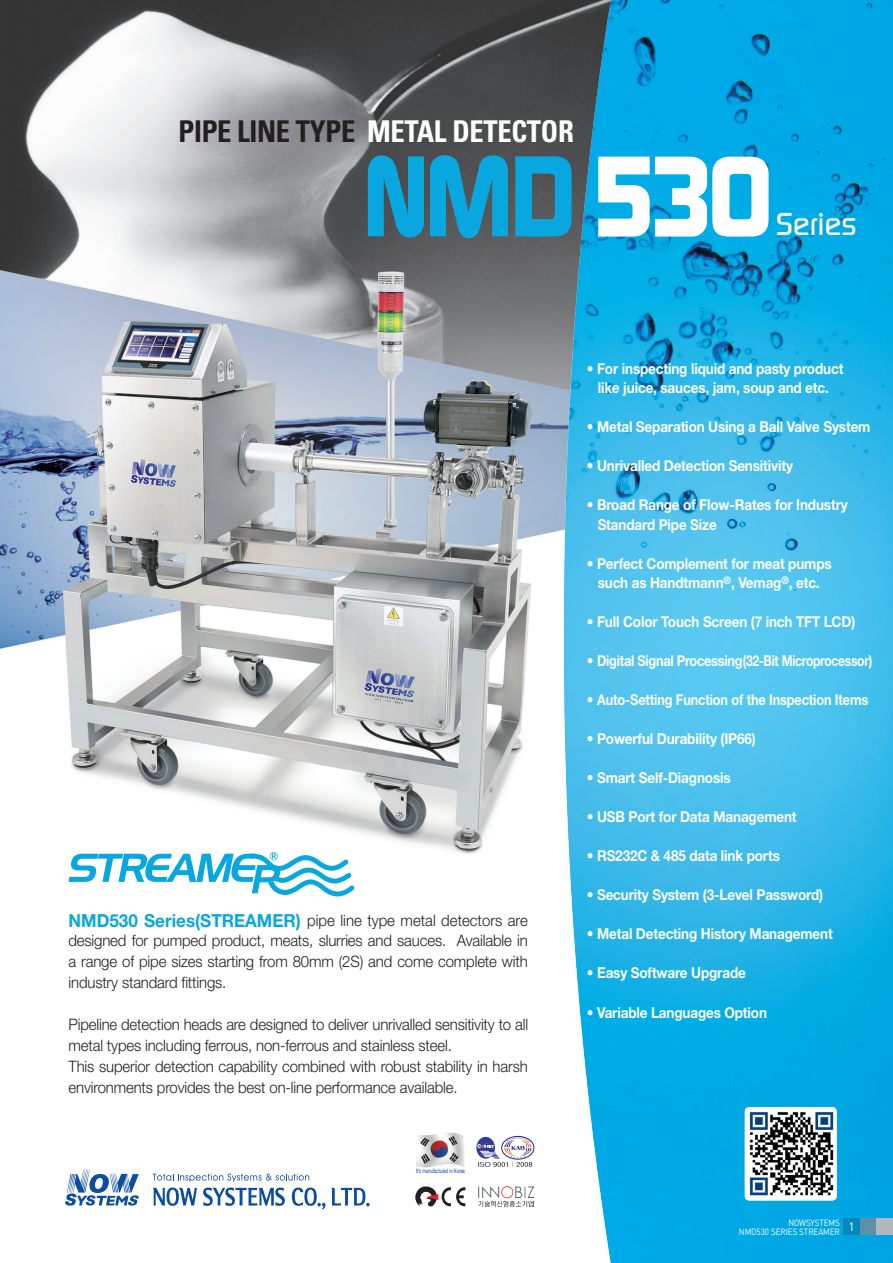
<style>
.page{position:relative;width:893px;height:1263px;background:#fff}
.page>*{position:absolute;margin:0;border:0;box-sizing:border-box;transform-origin:0 0}
.t1{font:500 31.5px "Continuum";color:#fff}
.t2{font:700 condensed 30px "Univers";letter-spacing:-.01em;color:#fff;scale:.95 1}
.t3{font:300 15.75px/20.5px "Helvetica Neue LT Std";letter-spacing:-.01em;color:#231f20;text-align:justify;scale:.95 1}
.t4{font:700 15px/19.5px "Helvetica Neue LT Std";letter-spacing:-.01em;color:#fff;text-align:center;scale:.9 1}
.t5{font:12px "DIN";color:#fff}
.t6{font:9px/9px "DIN";letter-spacing:-.01em;color:#fff;text-align:right;scale:.9 1}
.t7{font:6.15px "Helvetica Neue";letter-spacing:-.01em;color:#0d4da1;scale:.69 1}
.s1{color:#231f20}
.s2{font-weight:700;font-size:18px;color:#08a7e0}
</style>
<div class="page">
<img style="left:0;top:0;width:549px;height:1210px">
<img style="left:549px;top:0;width:344px;height:1263px">
<img style="left:745px;top:1107px;width:92px;height:93px">
<svg style="left:368px;top:155px;width:204px;height:83px;background:#208bb3"></svg>
<svg style="left:598px;top:157px;width:170px;height:80px"></svg>
<svg style="left:63px;top:1145px;width:79px;height:63px"></svg>
<svg style="left:153px;top:1173px;width:172px;height:36px"></svg>
<svg style="left:331px;top:1188px;width:39px;height:18px"></svg>
<div style="left:413px;top:1182px;width:28px;height:30px;background:#fff"></div>
<div style="left:440px;top:1182px;width:28px;height:30px;background:#fff"></div>
<svg style="left:415px;top:1186px;width:50px;height:21px"></svg>
<svg style="left:501px;top:1136px;width:34px;height:24px"></svg>
<div style="left:502px;top:1136px;width:32px;height:23px;border:1px solid #26237b;border-radius:50%"></div>
<svg style="left:475px;top:1136px;width:57px;height:31px"></svg>
<img style="left:416px;top:1132px;width:48px;height:36px">
<img style="left:479px;top:1186px;width:54px;height:21px">
<svg style="left:68px;top:851px;width:286px;height:45px"></svg>
<div style="left:843px;top:1218px;width:17px;height:17px;background:#0089b9"></div>
<div style="left:860px;top:1218px;width:16px;height:17px;background:#5d91a7"></div>
<div style="left:876px;top:1218px;width:17px;height:17px;background:#b1b9bf"></div>
<h2 class="t2" style="left:178px;top:113px;width:418px"><span class="s1">PIPE LINE TYPE</span> METAL DETECTOR</h2>
<h1 class="t1" style="left:776px;top:203px;width:82px">Series</h1>
<p class="t3" style="left:68px;top:910px;width:485px"><span class="s2">NMD530 Series(STREAMER)</span> pipe line type metal detectors are designed for pumped product, meats, slurries and sauces. Available in a range of pipe sizes starting from 80mm (2S) and come complete with industry standard fittings.</p>
<p class="t3" style="left:68px;top:1013px;width:485px;line-height:21px;text-align:left">Pipeline detection heads are designed to deliver unrivalled sensitivity to all metal types including ferrous, non-ferrous and stainless steel.<br>This superior detection capability combined with robust stability in harsh environments provides the best on-line performance available.</p>
<p class="t7" style="left:416px;top:1166px;width:72px">It’s manufactured in Korea</p>
<p class="t4" style="left:587px;top:358px;width:287px">• For inspecting liquid and pasty product like juice, sauces, jam, soup and etc.</p>
<p class="t4" style="left:587px;top:417px;width:317px">• Metal Separation Using a Ball Valve System</p>
<p class="t4" style="left:587px;top:456px;width:231px">• Unrivalled Detection Sensitivity</p>
<p class="t4" style="left:598px;top:495px;width:279px;text-align:left;text-indent:-11px">• Broad Range of Flow-Rates for Industry<br>Standard Pipe Size</p>
<p class="t4" style="left:587px;top:553px;width:274px">• Perfect Complement for meat pumps such as Handtmann<sup>®</sup>, Vemag<sup>®</sup>, etc.</p>
<p class="t4" style="left:587px;top:612px;width:300px">• Full Color Touch Screen (7 inch TFT LCD)</p>
<p class="t4" style="left:587px;top:651px;width:319px">• Digital Signal Processing(32-Bit Microprocessor)</p>
<p class="t4" style="left:587px;top:690px;width:314px">• Auto-Setting Function of the Inspection Items</p>
<p class="t4" style="left:587px;top:729px;width:189px">• Powerful Durability (IP66)</p>
<p class="t4" style="left:587px;top:768px;width:161px">• Smart Self-Diagnosis</p>
<p class="t4" style="left:587px;top:807px;width:235px">• USB Port for Data Management</p>
<p class="t4" style="left:587px;top:846px;width:216px">• RS232C &amp; 485 data link ports</p>
<p class="t4" style="left:587px;top:885px;width:264px">• Security System (3-Level Password)</p>
<p class="t4" style="left:587px;top:924px;width:275px">• Metal Detecting History Management</p>
<p class="t4" style="left:587px;top:963px;width:178px">• Easy Software Upgrade</p>
<p class="t4" style="left:587px;top:1002px;width:202px">• Variable Languages Option</p>
<p class="t6" style="left:739px;top:1217px;width:114px">NOWSYSTEMS<br>NMD530 SERIES STREAMER</p>
<p class="t5" style="left:848px;top:1219px;width:8px">1</p>
</div>
